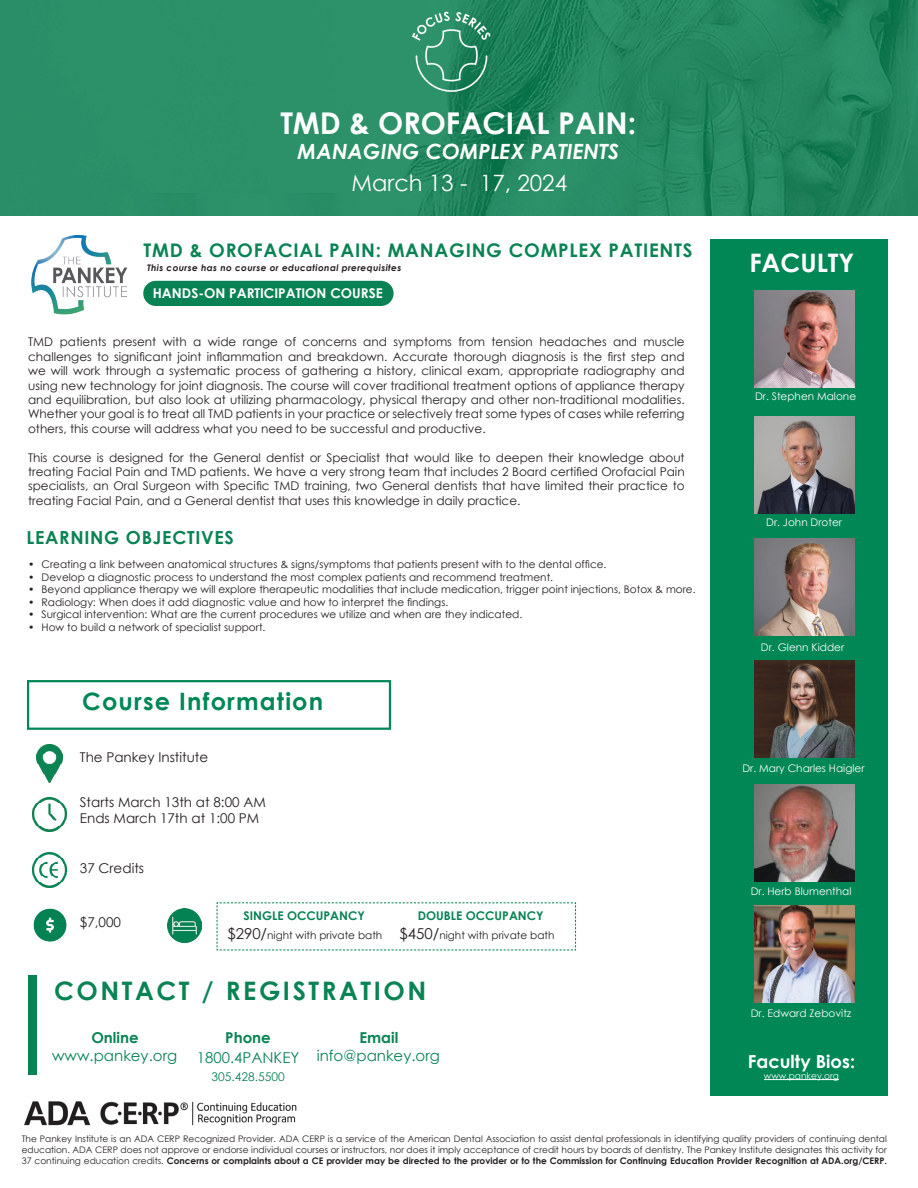
<style>
.page{position:relative;width:918px;height:1188px;background:#fff}
.page>*{position:absolute;margin:0;border:0;box-sizing:border-box;transform-origin:0 0}
.t1{font:700 30px "Century Gothic";color:#fff}
.t2{font:700 25.5px "Century Gothic";letter-spacing:.1em;color:#098354}
.t3{font:700 25.5px "Century Gothic";color:#fff}
.t4{font:700 24px "Century Gothic";letter-spacing:.05em;color:#008756}
.t5{font:22.5px "Century Gothic";color:#fff}
.t6{font:italic 700 21px "Century Gothic";color:#fff}
.t7{font:700 18.75px "Century Gothic";letter-spacing:.04em;color:#098354}
.t8{font:700 18px "Century Gothic";letter-spacing:.04em;color:#098354}
.t9{font:700 18px "Century Gothic";color:#fff}
.t10{font:15px "Century Gothic";color:#098354}
.t11{font:700 15px "Century Gothic";color:#098354}
.t12{font:13.5px "Century Gothic";color:#231f20}
.t13{font:700 13.5px "Century Gothic";color:#fff}
.t14{font:12px/14.4px "Century Gothic";color:#231f20;text-align:justify}
.t15{font:700 12px "Century Gothic";color:#098354}
.t16{font:12px "Century Gothic";color:#098354}
.t17{font:10.5px "Century Gothic";color:#231f20}
.t18{font:10.5px "Century Gothic";color:#fff}
.t19{font:9px/10.8px "Century Gothic";color:#231f20;text-align:justify}
.t20{font:italic 700 9px "Century Gothic";letter-spacing:.04em;color:#231f20}
.t21{font:9px "Century Gothic";color:#fff}
.s1{font-size:15px}
.s2{font-weight:700}
</style>
<div class="page">
<div style="left:27px;top:680px;width:364px;height:50px;border:2px solid #008756"></div>
<img style="left:24px;top:1101px;width:273px;height:25px">
<img style="left:167px;top:908px;width:35px;height:35px">
<img style="left:33px;top:908px;width:34px;height:34px">
<img style="left:32px;top:853px;width:35px;height:34px">
<img style="left:32px;top:797px;width:35px;height:35px">
<img style="left:37px;top:745px;width:25px;height:38px">
<div style="left:711px;top:239px;width:177px;height:857px;background:#008756"></div>
<img style="left:755px;top:290px;width:100px;height:97px">
<img style="left:755px;top:416px;width:100px;height:97px">
<img style="left:755px;top:539px;width:100px;height:97px">
<img style="left:755px;top:660px;width:100px;height:97px">
<img style="left:755px;top:785px;width:100px;height:97px">
<img style="left:755px;top:906px;width:100px;height:97px">
<div style="left:28px;top:975px;width:8px;height:100px;background:#098354"></div>
<svg style="left:216px;top:902px;width:360px;height:49px"></svg>
<img style="left:0;top:0;width:918px;height:215px">
<img style="left:408px;top:11px;width:87px;height:81px">
<img style="left:31px;top:234px;width:97px;height:81px">
<div style="left:143px;top:281px;width:251px;height:25px;background:#098354;border-radius:13px"></div>
<hr style="left:764px;top:1079px;width:75px;height:1px;background:#fff">
<p class="t1" style="left:280px;top:100px;width:357px">TMD &amp; OROFACIAL PAIN:</p>
<p class="t6" style="left:298px;top:136px;width:323px">MANAGING COMPLEX PATIENTS</p>
<p class="t5" style="left:352px;top:167px;width:217px">March 13 - 17, 2024</p>
<p class="t7" style="left:144px;top:236px;width:551px">TMD &amp; OROFACIAL PAIN: MANAGING COMPLEX PATIENTS</p>
<p class="t20" style="left:147px;top:261px;width:256px">This course has no course or educational prerequisites</p>
<p class="t13" style="left:153px;top:283px;width:232px">HANDS-ON PARTICIPATION COURSE</p>
<p class="t14" style="left:28px;top:335px;width:658px">TMD patients present with a wide range of concerns and symptoms from tension headaches and muscle challenges to significant joint inflammation and breakdown. Accurate thorough diagnosis is the first step and we will work through a systematic process of gathering a history, clinical exam, appropriate radiography and using new technology for joint diagnosis. The course will cover traditional treatment options of appliance therapy and equilibration, but also look at utilizing pharmacology, physical therapy and other non-traditional modalities.<br>Whether your goal is to treat all TMD patients in your practice or selectively treat some types of cases while referring others, this course will address what you need to be successful and productive.</p>
<p class="t14" style="left:28px;top:450px;width:658px">This course is designed for the General dentist or Specialist that would like to deepen their knowledge about treating Facial Pain and TMD patients. We have a very strong team that includes 2 Board certified Orofacial Pain specialists, an Oral Surgeon with Specific TMD training, two General dentists that have limited their practice to treating Facial Pain, and a General dentist that uses this knowledge in daily practice.</p>
<p class="t8" style="left:27px;top:524px;width:209px">LEARNING OBJECTIVES</p>
<p class="t17" style="left:28px;top:557px;width:580px">• Creating a link between anatomical structures &amp; signs/symptoms that patients present with to the dental office.</p>
<p class="t17" style="left:28px;top:570px;width:527px">• Develop a diagnostic process to understand the most complex patients and recommend treatment.</p>
<p class="t17" style="left:28px;top:582px;width:669px">• Beyond appliance therapy we will explore therapeutic modalities that include medication, trigger point injections, Botox &amp; more.</p>
<p class="t17" style="left:28px;top:595px;width:422px">• Radiology: When does it add diagnostic value and how to interpret the findings.</p>
<p class="t17" style="left:28px;top:607px;width:496px">• Surgical intervention: What are the current procedures we utilize and when are they indicated.</p>
<p class="t17" style="left:28px;top:620px;width:239px">• How to build a network of specialist support.</p>
<p class="t4" style="left:82px;top:684px;width:243px">Course Information</p>
<p class="t12" style="left:80px;top:748px;width:130px">The Pankey Institute</p>
<p class="t12" style="left:80px;top:793px;width:187px">Starts March 13th at 8:00 AM</p>
<p class="t12" style="left:80px;top:809px;width:181px">Ends March 17th at 1:00 PM</p>
<p class="t12" style="left:80px;top:859px;width:66px">37 Credits</p>
<p class="t12" style="left:80px;top:913px;width:43px">$7,000</p>
<p class="t15" style="left:244px;top:907px;width:123px">SINGLE OCCUPANCY</p>
<p class="t17" style="left:227px;top:928px;width:156px"><span class="s1">$290/</span>night with private bath</p>
<p class="t15" style="left:418px;top:906px;width:127px">DOUBLE OCCUPANCY</p>
<p class="t17" style="left:400px;top:928px;width:156px"><span class="s1">$450/</span>night with private bath</p>
<p class="t2" style="left:54px;top:972px;width:374px">CONTACT / REGISTRATION</p>
<p class="t11" style="left:91px;top:1026px;width:49px">Online</p>
<p class="t10" style="left:52px;top:1045px;width:127px">www.pankey.org</p>
<p class="t11" style="left:225px;top:1026px;width:47px">Phone</p>
<p class="t10" style="left:197px;top:1047px;width:104px">1800.4PANKEY</p>
<p class="t16" style="left:212px;top:1068px;width:75px">305.428.5500</p>
<p class="t11" style="left:359px;top:1026px;width:40px">Email</p>
<p class="t10" style="left:317px;top:1045px;width:125px">info@pankey.org</p>
<p class="t3" style="left:749px;top:243px;width:107px">FACULTY</p>
<p class="t18" style="left:755px;top:389px;width:103px">Dr. Stephen Malone</p>
<p class="t18" style="left:766px;top:515px;width:77px">Dr. John Droter</p>
<p class="t18" style="left:761px;top:639px;width:85px">Dr. Glenn Kidder</p>
<p class="t18" style="left:742px;top:761px;width:124px">Dr. Mary Charles Haigler</p>
<p class="t18" style="left:751px;top:884px;width:102px">Dr. Herb Blumenthal</p>
<p class="t18" style="left:751px;top:1005px;width:102px">Dr. Edward Zebovitz</p>
<p class="t9" style="left:748px;top:1048px;width:109px">Faculty Bios:</p>
<p class="t21" style="left:764px;top:1069px;width:77px">www.pankey.org</p>
<p class="t19" style="left:22px;top:1133px;width:867px">The Pankey Institute is an ADA CERP Recognized Provider. ADA CERP is a service of the American Dental Association to assist dental professionals in identifying quality providers of continuing dental education. ADA CERP does not approve or endorse individual courses or instructors, nor does it imply acceptance of credit hours by boards of dentistry. The Pankey Institute designates this activity for 37 continuing education credits. <span class="s2">Concerns or complaints about a CE provider may be directed to the provider or to the Commission for Continuing Education Provider Recognition at ADA.org/CERP.</span></p>
</div>
